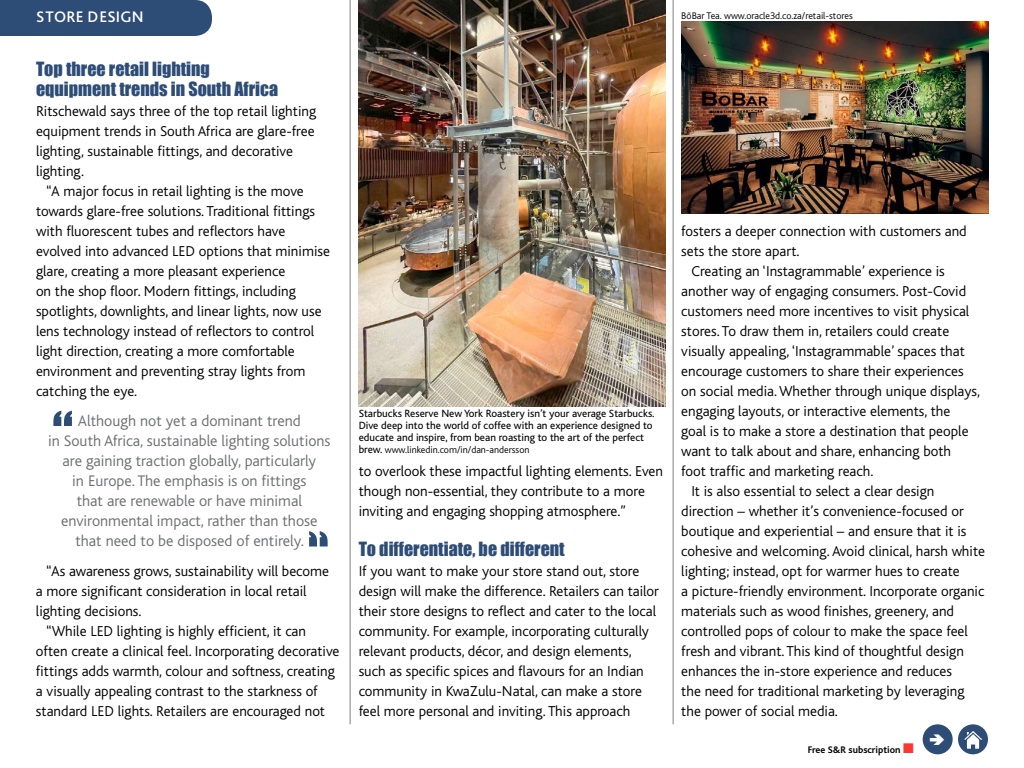
<style>
.page{position:relative;width:1024px;height:768px;background:#fff}
.page>*{position:absolute;margin:0;border:0;box-sizing:border-box;transform-origin:0 0}
.t1{font:60px "Impact";color:#2d4d77}
.t2{font:18px/20px "Impact";color:#2d4d77}
.t3{font:300 16px/20px "Bliss";color:#6d6e71;text-align:center}
.t4{font:500 16px "Bliss Pro";color:#fff}
.t5{font:300 15px/20px "Bliss";color:#000}
.t6{font:11px/12px "Bliss";color:#000}
.t7{font:300 10px "Bliss";color:#000}
.t8{font:700 10px "Bliss";color:#000}
.s1{font-weight:400;font-size:11px}
.s2{color:#f83831}
</style>
<div class="page">
<div style="left:923px;top:724px;width:30px;height:30px;background:#2d4d77;border-radius:50%"></div>
<div style="left:958px;top:724px;width:30px;height:30px;background:#2d4d77;border-radius:50%"></div>
<img style="left:964px;top:731px;width:18px;height:17px">
<hr style="left:673px;top:0;width:1px;height:724px;background:#808285">
<hr style="left:350px;top:0;width:1px;height:724px;background:#808285">
<div style="left:0;top:0;width:212px;height:36px;background:#2d4d77"></div>
<img style="left:359px;top:0;width:307px;height:407px">
<img style="left:681px;top:21px;width:307px;height:193px">
<p class="t4" style="left:36px;top:6px;width:20px">STORE</p>
<p class="t4" style="left:87px;top:6px;width:10px">DESIGN</p>
<p class="t2" style="left:36px;top:59px;width:244px">Top three retail lighting equipment trends in South Africa</p>
<p class="t5" style="left:36px;top:102px;width:282px">Ritschewald says three of the top retail lighting equipment trends in South Africa are glare-free lighting, sustainable fittings, and decorative lighting.</p>
<p class="t5" style="left:36px;top:182px;width:295px;text-indent:10px">“A major focus in retail lighting is the move towards glare-free solutions. Traditional fittings with fluorescent tubes and reflectors have evolved into advanced LED options that minimise glare, creating a more pleasant experience<br>on the shop floor. Modern fittings, including spotlights, downlights, and linear lights, now use lens technology instead of reflectors to control light direction, creating a more comfortable environment and preventing stray lights from catching the eye.</p>
<p class="t3" style="left:48px;top:411px;width:284px">Although not yet a dominant trend<br>in South Africa, sustainable lighting solutions are gaining traction globally, particularly<br>in Europe. The emphasis is on fittings<br>that are renewable or have minimal environmental impact, rather than those that need to be disposed of entirely.</p>
<p class="t5" style="left:46px;top:562px;width:285px">“As awareness grows, sustainability will become</p>
<p class="t5" style="left:36px;top:582px;width:272px">a more significant consideration in local retail</p>
<p class="t5" style="left:36px;top:602px;width:107px">lighting decisions.</p>
<p class="t5" style="left:46px;top:622px;width:262px">“While LED lighting is highly efficient, it can</p>
<p class="t5" style="left:36px;top:642px;width:305px">often create a clinical feel. Incorporating decorative</p>
<p class="t5" style="left:36px;top:662px;width:300px">fittings adds warmth, colour and softness, creating</p>
<p class="t5" style="left:36px;top:682px;width:283px">a visually appealing contrast to the starkness of</p>
<p class="t5" style="left:36px;top:702px;width:291px">standard LED lights. Retailers are encouraged not</p>
<h1 class="t1" style="left:52px;top:388px;width:22px">“</h1>
<p class="t7" style="left:681px;top:10px;width:173px">BõBar Tea. www.oracle3d.co.za/retail-stores</p>
<p class="t6" style="left:359px;top:408px;width:297px">Starbucks Reserve New York Roastery isn’t your average Starbucks.<br>Dive deep into the world of coffee with an experience designed to educate and inspire, from bean roasting to the art of the perfect</p>
<p class="t7" style="left:359px;top:445px;width:172px"><span class="s1">brew.</span> www.linkedin.com/in/dan-andersson</p>
<p class="t5" style="left:359px;top:461px;width:306px">to overlook these impactful lighting elements. Even though non-essential, they contribute to a more inviting and engaging shopping atmosphere.”</p>
<p class="t2" style="left:359px;top:538px;width:208px">To differentiate, be different</p>
<p class="t5" style="left:359px;top:561px;width:302px">If you want to make your store stand out, store design will make the difference. Retailers can tailor their store designs to reflect and cater to the local community. For example, incorporating culturally relevant products, décor, and design elements, such as specific spices and flavours for an Indian community in KwaZulu-Natal, can make a store feel more personal and inviting. This approach</p>
<p class="t5" style="left:681px;top:221px;width:287px">fosters a deeper connection with customers and sets the store apart.</p>
<p class="t5" style="left:691px;top:261px;width:255px">Creating an ‘Instagrammable’ experience is</p>
<p class="t5" style="left:681px;top:281px;width:286px">another way of engaging consumers. Post-Covid</p>
<p class="t5" style="left:681px;top:301px;width:289px">customers need more incentives to visit physical</p>
<p class="t5" style="left:681px;top:321px;width:269px">stores. To draw them in, retailers could create</p>
<p class="t5" style="left:681px;top:341px;width:285px">visually appealing, ‘Instagrammable’ spaces that</p>
<p class="t5" style="left:681px;top:361px;width:284px">encourage customers to share their experiences</p>
<p class="t5" style="left:681px;top:381px;width:300px">on social media. Whether through unique displays,</p>
<p class="t5" style="left:681px;top:401px;width:271px">engaging layouts, or interactive elements, the</p>
<p class="t5" style="left:681px;top:421px;width:289px">goal is to make a store a destination that people</p>
<p class="t5" style="left:681px;top:441px;width:271px">want to talk about and share, enhancing both</p>
<p class="t5" style="left:681px;top:461px;width:194px">foot traffic and marketing reach.</p>
<p class="t5" style="left:691px;top:481px;width:245px">It is also essential to select a clear design</p>
<p class="t5" style="left:681px;top:501px;width:284px">direction – whether it’s convenience-focused or</p>
<p class="t5" style="left:681px;top:521px;width:287px">boutique and experiential – and ensure that it is</p>
<p class="t5" style="left:681px;top:541px;width:305px">cohesive and welcoming. Avoid clinical, harsh white</p>
<p class="t5" style="left:681px;top:561px;width:280px">lighting; instead, opt for warmer hues to create</p>
<p class="t5" style="left:681px;top:581px;width:305px">a picture-friendly environment. Incorporate organic</p>
<p class="t5" style="left:681px;top:601px;width:274px">materials such as wood finishes, greenery, and</p>
<p class="t5" style="left:681px;top:621px;width:288px">controlled pops of colour to make the space feel</p>
<p class="t5" style="left:681px;top:641px;width:284px">fresh and vibrant. This kind of thoughtful design</p>
<p class="t5" style="left:681px;top:661px;width:272px">enhances the in-store experience and reduces</p>
<p class="t5" style="left:681px;top:681px;width:285px">the need for traditional marketing by leveraging</p>
<p class="t5" style="left:681px;top:701px;width:158px">the power of social media.</p>
<p class="t8" style="left:808px;top:745px;width:108px">Free S&amp;R subscription <span class="s2">■</span></p>
</div>
